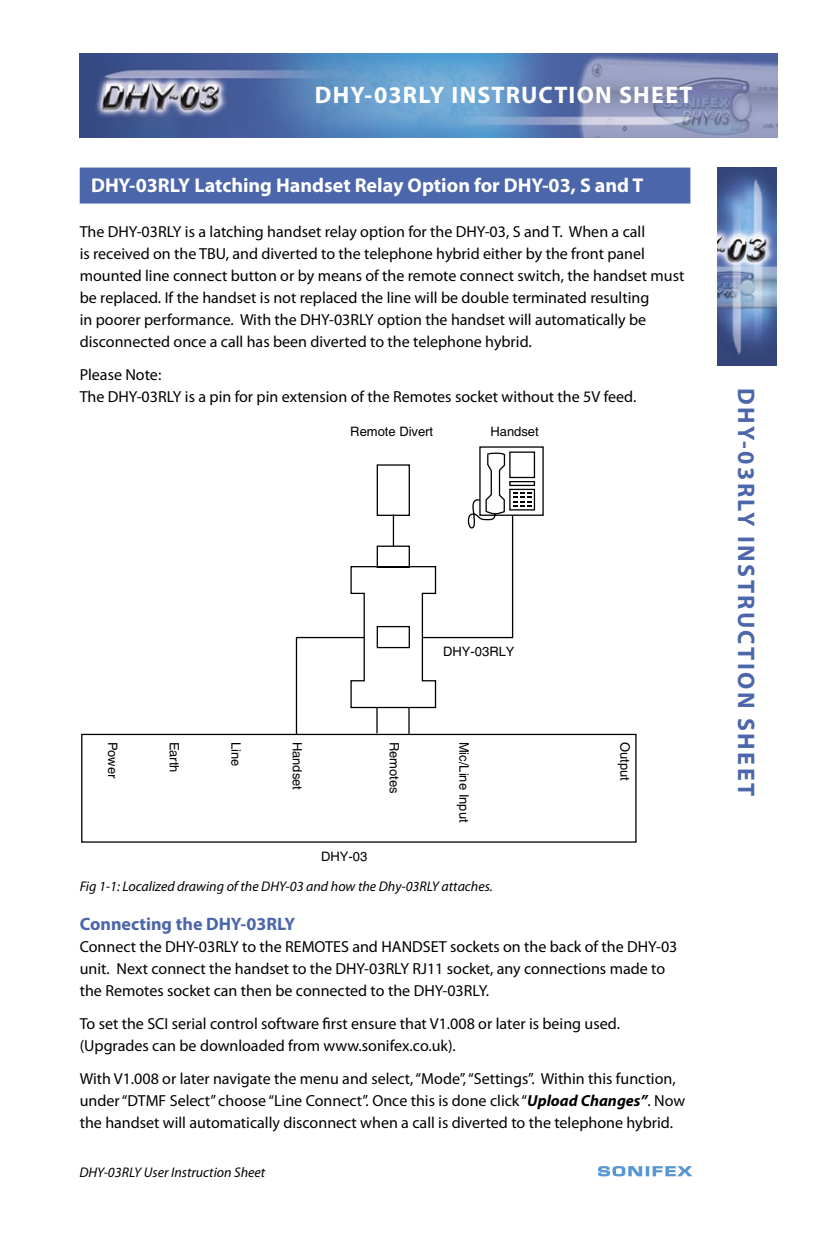
<style>
.page{position:relative;width:840px;height:1242px;background:#fff}
.page>*{position:absolute;margin:0;border:0;box-sizing:border-box;transform-origin:0 0}
.t1{font:700 24px "Myriad Pro";letter-spacing:.1em;color:#4c66ab}
.Banner_Right{font:700 24px "Myriad Pro";letter-spacing:.05em;color:#fff}
.Heading_1{font:700 20px "Myriad Pro";color:#fff}
.Heading_2{font:700 18px "Myriad Pro";color:#4c66ab}
.t2{font:16px/22px "Myriad Pro";color:#000}
.t3{font:italic 14px "Myriad Pro";color:#000}
.t4{font:13px "Arial";color:#000}
.s1{font-weight:700;font-style:italic}
</style>
<div class="page">
<img style="left:79px;top:54px;width:698px;height:83px">
<img style="left:717px;top:167px;width:59px;height:198px">
<svg style="left:645px;top:1166px;width:4px;height:10px"></svg>
<svg style="left:598px;top:1166px;width:43px;height:10px"></svg>
<svg style="left:652px;top:1166px;width:40px;height:10px"></svg>
<div style="left:80px;top:168px;width:610px;height:36px;background:#4c66ab"></div>
<svg style="left:81px;top:452px;width:555px;height:391px"></svg>
<p class="Banner_Right" style="left:314px;top:82px;width:379px">DHY-03RLY INSTRUCTION SHEET</p>
<p class="Heading_1" style="left:91px;top:174px;width:553px">DHY-03RLY Latching Handset Relay Option for DHY-03, S and T</p>
<p class="t2" style="left:80px;top:221px;width:606px">The DHY-03RLY is a latching handset relay option for the DHY-03, S and T. When a call<br>is received on the TBU, and diverted to the telephone hybrid either by the front panel mounted line connect button or by means of the remote connect switch, the handset must be replaced. If the handset is not replaced the line will be double terminated resulting<br>in poorer performance. With the DHY-03RLY option the handset will automatically be disconnected once a call has been diverted to the telephone hybrid.</p>
<p class="t2" style="left:80px;top:364px;width:83px">Please Note:</p>
<p class="t2" style="left:80px;top:386px;width:558px">The DHY-03RLY is a pin for pin extension of the Remotes socket without the 5V feed.</p>
<p class="t4" style="left:350px;top:424px;width:84px">Remote Divert</p>
<p class="t4" style="left:490px;top:424px;width:50px">Handset</p>
<p class="t4" style="left:443px;top:643px;width:73px">DHY-03RLY</p>
<p class="t4" style="left:120px;top:741px;width:38px;rotate:90deg">Power</p>
<p class="t4" style="left:182px;top:741px;width:32px;rotate:90deg">Earth</p>
<p class="t4" style="left:243px;top:741px;width:26px;rotate:90deg">Line</p>
<p class="t4" style="left:305px;top:741px;width:50px;rotate:90deg">Handset</p>
<p class="t4" style="left:402px;top:741px;width:53px;rotate:90deg">Remotes</p>
<p class="t4" style="left:471px;top:741px;width:82px;rotate:90deg">Mic/Line Input</p>
<p class="t4" style="left:632px;top:741px;width:40px;rotate:90deg">Output</p>
<p class="t4" style="left:321px;top:849px;width:48px">DHY-03</p>
<p class="t3" style="left:80px;top:878px;width:414px">Fig 1-1: Localized drawing of the DHY-03 and how the Dhy-03RLY attaches.</p>
<p class="Heading_2" style="left:80px;top:913px;width:217px">Connecting the DHY-03RLY</p>
<p class="t2" style="left:80px;top:935px;width:599px">Connect the DHY-03RLY to the REMOTES and HANDSET sockets on the back of the DHY-03 unit. Next connect the handset to the DHY-03RLY RJ11 socket, any connections made to the Remotes socket can then be connected to the DHY-03RLY.</p>
<p class="t2" style="left:80px;top:1013px;width:541px">To set the SCI serial control software first ensure that V1.008 or later is being used. (Upgrades can be downloaded from www.sonifex.co.uk).</p>
<p class="t2" style="left:80px;top:1068px;width:606px">With V1.008 or later navigate the menu and select, “Mode”, “Settings”. Within this function, under “DTMF Select” choose “Line Connect”. Once this is done click “<span class="s1">Upload Changes”</span>. Now the handset will automatically disconnect when a call is diverted to the telephone hybrid.</p>
<p class="t3" style="left:79px;top:1164px;width:187px">DHY-03RLY User Instruction Sheet</p>
<p class="t1" style="left:759px;top:388px;width:409px;rotate:90deg">DHY-03RLY INSTRUCTION SHEET</p>
</div>
